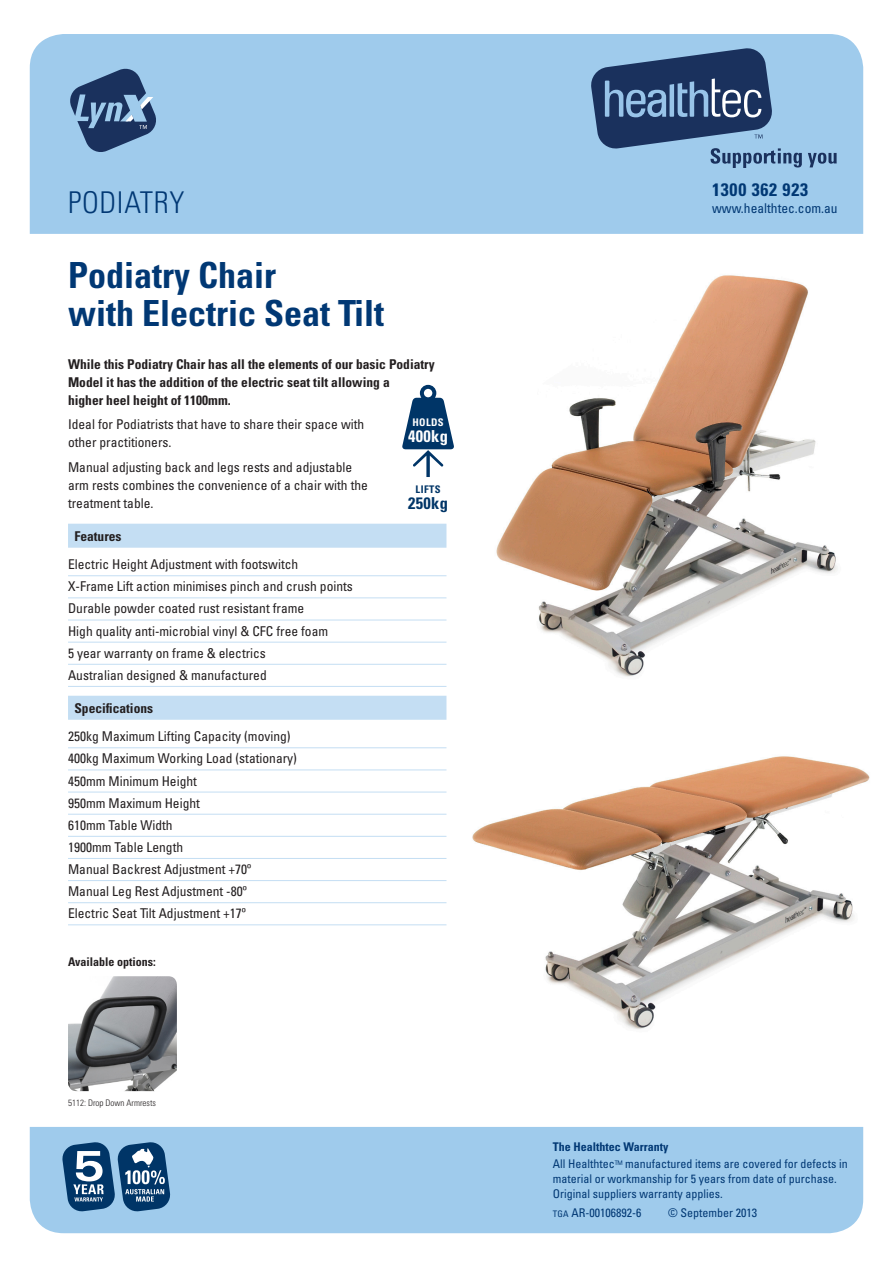
<style>
.page{position:relative;width:893px;height:1263px;background:#fff}
.page>*{position:absolute;margin:0;border:0;box-sizing:border-box;transform-origin:0 0}
.HT_HDG__Product_Name{font:700 condensed 36px/37.5px "Univers";color:#013874}
.HT_HDG__Product_Cate{font:300 condensed 30px "Univers";letter-spacing:.025em;color:#013874}
.HT_Contact_1800_Dark{font:700 condensed 18px "Univers";letter-spacing:.04em;color:#013874}
.t1{font:700 condensed 16.5px "Univers";letter-spacing:.02em;color:#fff}
.t2{font:700 condensed 16.5px "Univers";letter-spacing:.02em;color:#003567}
.HT_SBAR__Specificati{font:condensed 13.5px "Univers";color:#231f20}
.HT_TEXT__Std_Para2{font:condensed 13.5px/18px "Univers";color:#231f20}
.HT_TEXT__Intro_Para{font:700 condensed 13.5px/18px "Univers";color:#231f20}
.HT_Feature_Heading{font:700 condensed 13.5px "Univers";color:#231f20}
.HT_Contact_Web_DarkB{font:condensed 13.5px "Univers";color:#013874}
.t3{font:condensed 12px/15px "Univers";color:#013874}
.t4{font:700 condensed 12px "Univers";color:#013874}
.HT_TEXT__Conditions{font:700 condensed 12px "Univers";color:#231f20}
.t5{font:700 condensed 10.5px "Univers";letter-spacing:.04em;color:#fff}
.t6{font:700 condensed 10.5px "Univers";letter-spacing:.04em;color:#003567}
.HT_TEXT__Conditions-2{font:300 condensed 9px "Univers";color:#231f20}
.s1{font-weight:300;font-size:10.5px}
.s2{font-size:9px}
</style>
<div class="page">
<div style="left:68px;top:524px;width:378px;height:24px;background:#c4def3"></div>
<hr style="left:68px;top:575px;width:378px;height:1px;background:#c4def3">
<hr style="left:68px;top:597px;width:378px;height:1px;background:#c4def3">
<hr style="left:68px;top:620px;width:378px;height:1px;background:#c4def3">
<hr style="left:68px;top:642px;width:378px;height:1px;background:#c4def3">
<hr style="left:68px;top:664px;width:378px;height:1px;background:#c4def3">
<hr style="left:68px;top:686px;width:378px;height:1px;background:#c4def3">
<div style="left:68px;top:696px;width:378px;height:24px;background:#c4def3"></div>
<hr style="left:68px;top:747px;width:378px;height:1px;background:#c4def3">
<hr style="left:68px;top:769px;width:378px;height:1px;background:#c4def3">
<hr style="left:68px;top:792px;width:378px;height:1px;background:#c4def3">
<hr style="left:68px;top:814px;width:378px;height:1px;background:#c4def3">
<hr style="left:68px;top:836px;width:378px;height:1px;background:#c4def3">
<hr style="left:68px;top:858px;width:378px;height:1px;background:#c4def3">
<hr style="left:68px;top:880px;width:378px;height:1px;background:#c4def3">
<hr style="left:68px;top:902px;width:378px;height:1px;background:#c4def3">
<hr style="left:68px;top:924px;width:378px;height:1px;background:#c4def3">
<svg style="left:402px;top:385px;width:52px;height:92px"></svg>
<img style="left:496px;top:275px;width:342px;height:402px">
<img style="left:472px;top:756px;width:398px;height:273px">
<img style="left:68px;top:976px;width:109px;height:115px">
<div style="left:30px;top:34px;width:833px;height:200px;background:#9fcbec"></div>
<svg style="left:808px;top:153px;width:29px;height:14px"></svg>
<svg style="left:591px;top:48px;width:211px;height:120px;background:#5d7ea4"></svg>
<svg style="left:68px;top:67px;width:90px;height:87px;background:#5d7ea5"></svg>
<div style="left:30px;top:1127px;width:833px;height:106px;background:#9fcbec"></div>
<svg style="left:62px;top:1142px;width:108px;height:69px;background:#4c759b"></svg>
<p class="HT_HDG__Product_Cate" style="left:68px;top:184px;width:118px">PODIATRY</p>
<p class="HT_HDG__Product_Name" style="left:68px;top:256px;width:318px">Podiatry Chair<br>with Electric Seat Tilt</p>
<p class="HT_TEXT__Intro_Para" style="left:68px;top:355px;width:368px">While this Podiatry Chair has all the elements of our basic Podiatry<br>Model it has the addition of the electric seat tilt allowing a<br>higher heel height of 1100mm.</p>
<p class="HT_TEXT__Std_Para2" style="left:68px;top:415px;width:298px">Ideal for Podiatrists that have to share their space with other practitioners.</p>
<p class="HT_TEXT__Std_Para2" style="left:68px;top:458px;width:301px">Manual adjusting back and legs rests and adjustable arm rests combines the convenience of a chair with the treatment table.</p>
<p class="HT_Feature_Heading" style="left:74px;top:528px;width:49px">Features</p>
<p class="HT_SBAR__Specificati" style="left:68px;top:556px;width:232px">Electric Height Adjustment with footswitch</p>
<p class="HT_SBAR__Specificati" style="left:68px;top:578px;width:286px">X-Frame Lift action minimises pinch and crush points</p>
<p class="HT_SBAR__Specificati" style="left:68px;top:600px;width:238px">Durable powder coated rust resistant frame</p>
<p class="HT_SBAR__Specificati" style="left:68px;top:622px;width:262px">High quality anti-microbial vinyl &amp; CFC free foam</p>
<p class="HT_SBAR__Specificati" style="left:68px;top:644px;width:199px">5 year warranty on frame &amp; electrics</p>
<p class="HT_SBAR__Specificati" style="left:68px;top:666px;width:200px">Australian designed &amp; manufactured</p>
<p class="HT_Feature_Heading" style="left:74px;top:700px;width:80px">Specifications</p>
<p class="HT_SBAR__Specificati" style="left:68px;top:728px;width:224px">250kg Maximum Lifting Capacity (moving)</p>
<p class="HT_SBAR__Specificati" style="left:68px;top:750px;width:231px">400kg Maximum Working Load (stationary)</p>
<p class="HT_SBAR__Specificati" style="left:68px;top:772px;width:130px">450mm Minimum Height</p>
<p class="HT_SBAR__Specificati" style="left:68px;top:794px;width:133px">950mm Maximum Height</p>
<p class="HT_SBAR__Specificati" style="left:68px;top:816px;width:106px">610mm Table Width</p>
<p class="HT_SBAR__Specificati" style="left:68px;top:838px;width:117px">1900mm Table Length</p>
<p class="HT_SBAR__Specificati" style="left:68px;top:861px;width:185px">Manual Backrest Adjustment +70º</p>
<p class="HT_SBAR__Specificati" style="left:68px;top:883px;width:180px">Manual Leg Rest Adjustment -80º</p>
<p class="HT_SBAR__Specificati" style="left:68px;top:905px;width:179px">Electric Seat Tilt Adjustment +17º</p>
<p class="t5" style="left:412px;top:416px;width:33px">HOLDS</p>
<p class="t1" style="left:408px;top:426px;width:41px">400kg</p>
<p class="t6" style="left:416px;top:483px;width:27px">LIFTS</p>
<p class="t2" style="left:408px;top:493px;width:41px">250kg</p>
<p class="HT_TEXT__Conditions" style="left:68px;top:955px;width:89px">Available options:</p>
<p class="HT_TEXT__Conditions-2" style="left:68px;top:1097px;width:89px">5112: Drop Down Armrests</p>
<p class="HT_Contact_1800_Dark" style="left:712px;top:179px;width:97px">1300 362 923</p>
<p class="HT_Contact_Web_DarkB" style="left:712px;top:199px;width:127px">www.healthtec.com.au</p>
<p class="t4" style="left:553px;top:1139px;width:117px">The Healthtec Warranty</p>
<p class="t3" style="left:553px;top:1156px;width:296px">All Healthtec<span class="s1">™</span> manufactured items are covered for defects in material or workmanship for 5 years from date of purchase.<br>Original suppliers warranty applies.</p>
<p class="t3" style="left:553px;top:1205px;width:90px"><span class="s2">TGA</span> AR-00106892-6</p>
<p class="t3" style="left:668px;top:1205px;width:90px">© September 2013</p>
</div>
